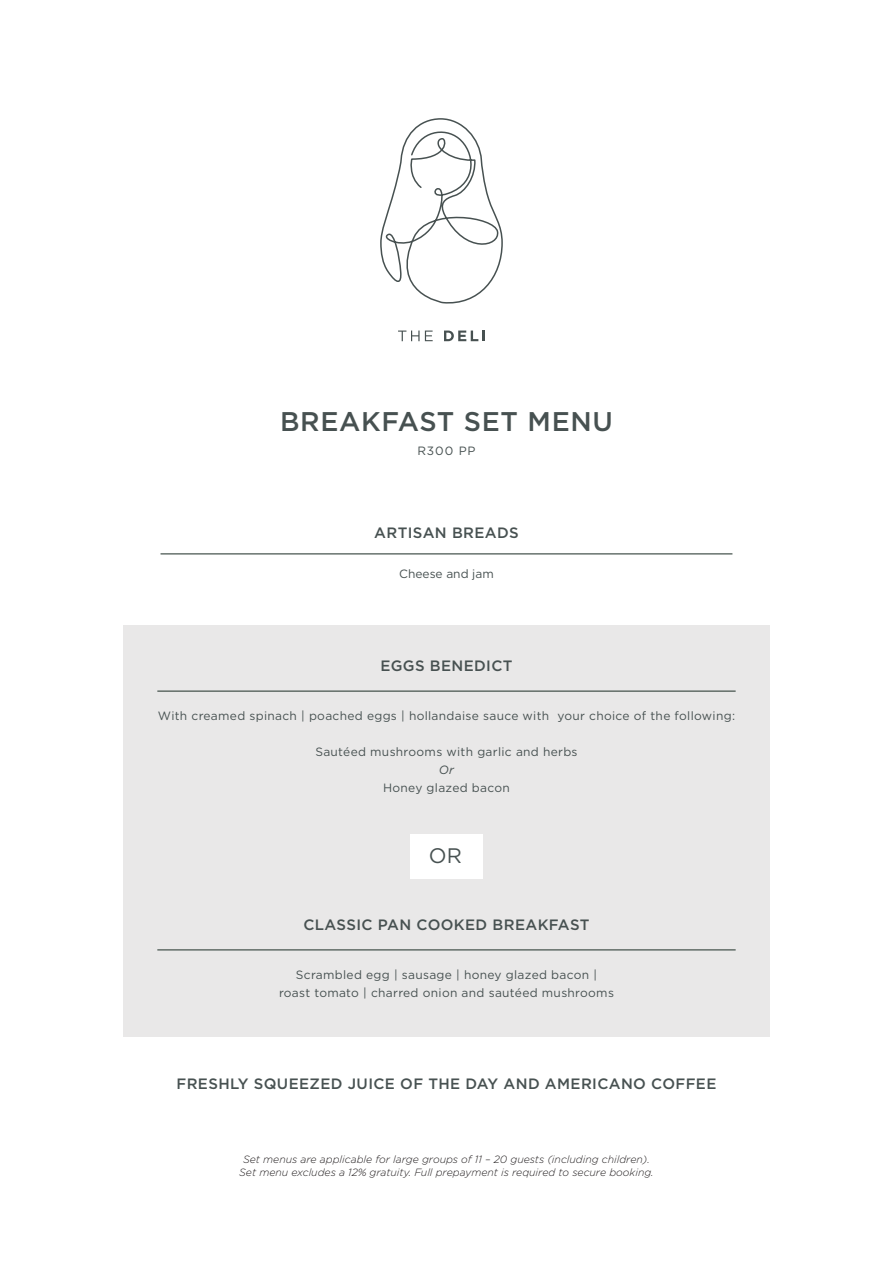
<style>
.page{position:relative;width:893px;height:1263px;background:#fff}
.page>*{position:absolute;margin:0;border:0;box-sizing:border-box;transform-origin:0 0}
.t1{font:500 27px "Gotham";letter-spacing:.025em;color:#475151}
.t2{font:21px "Gotham";color:#475151}
.t3{font:500 15px "Gotham";letter-spacing:.025em;color:#475151}
.t4{font:12px/18px "Gotham";letter-spacing:.025em;color:#475151;text-align:center}
.t5{font:12px "Gotham";color:#475151}
.t6{font:italic 12px "Gotham";color:#475151}
.t7{font:italic 300 10.5px/12.6px "Gotham";color:#231f20;text-align:center}
</style>
<div class="page">
<hr style="left:161px;top:553px;width:571px;height:1px;background:#34443d">
<svg style="left:380px;top:118px;width:123px;height:186px"></svg>
<svg style="left:398px;top:331px;width:35px;height:10px"></svg>
<svg style="left:444px;top:331px;width:41px;height:10px"></svg>
<div style="left:123px;top:625px;width:647px;height:411px;background:#e9e8e8"></div>
<hr style="left:157px;top:690px;width:579px;height:2px;background:#34443d">
<hr style="left:157px;top:949px;width:579px;height:1px;background:#34443d">
<div style="left:410px;top:834px;width:73px;height:44px;background:#fff"></div>
<h1 class="t1" style="left:280px;top:409px;width:334px">BREAKFAST SET MENU</h1>
<p class="t4" style="left:417px;top:442px;width:60px">R300 PP</p>
<p class="t3" style="left:374px;top:526px;width:146px">ARTISAN BREADS</p>
<p class="t5" style="left:399px;top:569px;width:96px">Cheese and jam</p>
<p class="t3" style="left:380px;top:659px;width:134px">EGGS BENEDICT</p>
<p class="t4" style="left:158px;top:707px;width:579px">With creamed spinach | poached eggs | hollandaise sauce with your choice of the following:</p>
<p class="t4" style="left:315px;top:743px;width:264px">Sautéed mushrooms with garlic and herbs</p>
<p class="t6" style="left:439px;top:764px;width:17px">Or</p>
<p class="t4" style="left:383px;top:779px;width:128px">Honey glazed bacon</p>
<h2 class="t2" style="left:429px;top:846px;width:35px">OR</h2>
<p class="t3" style="left:303px;top:918px;width:287px">CLASSIC PAN COOKED BREAKFAST</p>
<p class="t4" style="left:279px;top:966px;width:336px">Scrambled egg | sausage | honey glazed bacon | roast tomato | charred onion and sautéed mushrooms</p>
<p class="t3" style="left:177px;top:1077px;width:541px">FRESHLY SQUEEZED JUICE OF THE DAY AND AMERICANO COFFEE</p>
<p class="t7" style="left:239px;top:1153px;width:416px">Set menus are applicable for large groups of 11 – 20 guests (including children).<br>Set menu excludes a 12% gratuity. Full prepayment is required to secure booking.</p>
</div>
